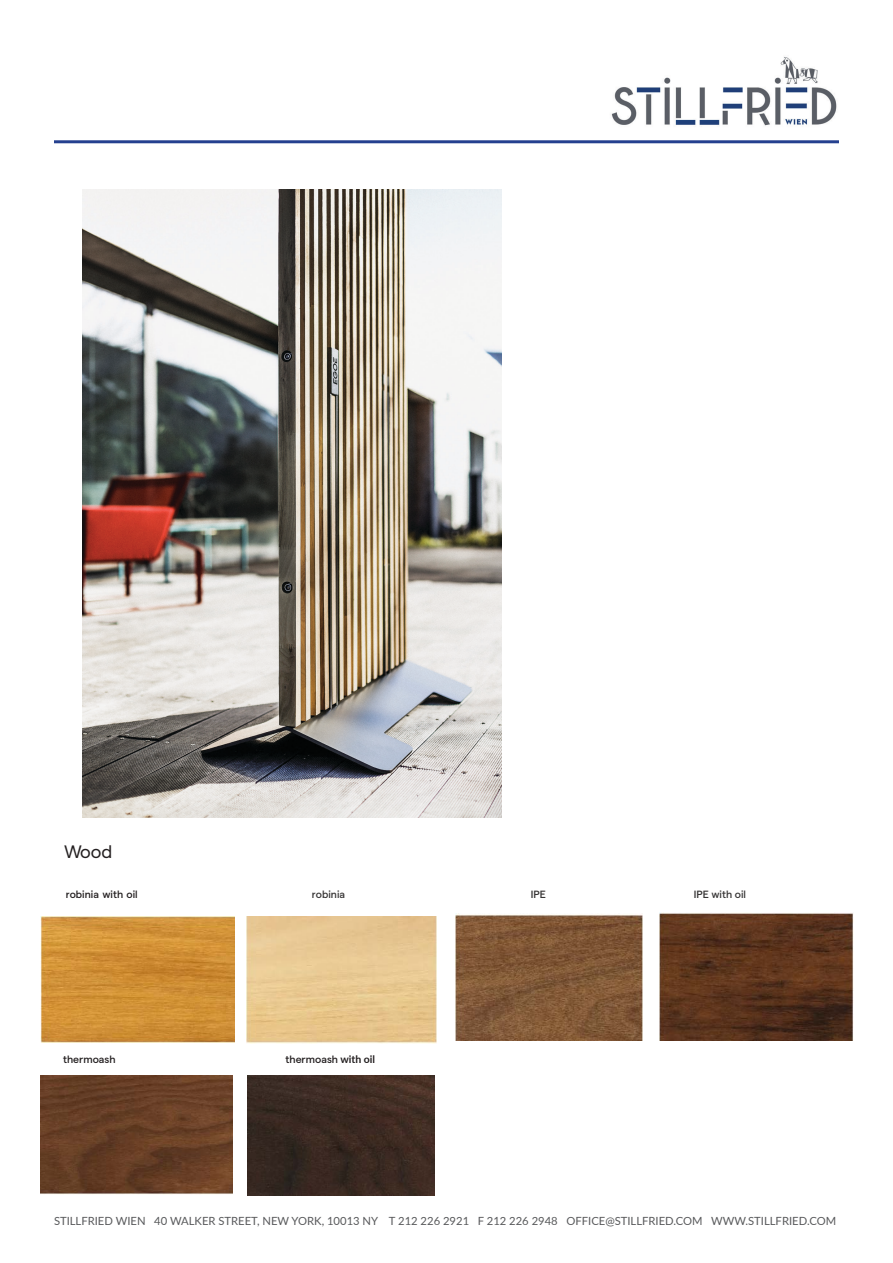
<style>
.page{position:relative;width:893px;height:1263px;background:#fff}
.page>*{position:absolute;margin:0;border:0;box-sizing:border-box;transform-origin:0 0}
.t1{font:18px "Matter";color:#231f20}
.t2{font:11.25px "Lato";color:#58595b}
.t3{font:500 10.5px "Matter";color:#231f20}
.t4{font:500 10.5px "Matter";color:#373535}
.s1{font-family:"Lato";font-weight:700}
</style>
<div class="page">
<img style="left:611px;top:56px;width:226px;height:70px">
<hr style="left:54px;top:140px;width:785px;height:3px;background:#25408f">
<img style="left:83px;top:189px;width:419px;height:629px">
<img style="left:40px;top:916px;width:194px;height:126px">
<img style="left:660px;top:913px;width:193px;height:128px">
<img style="left:456px;top:913px;width:186px;height:127px">
<img style="left:247px;top:917px;width:190px;height:127px">
<img style="left:41px;top:1076px;width:192px;height:119px">
<img style="left:248px;top:1075px;width:187px;height:120px">
<h1 class="t1" style="left:64px;top:838px;width:50px">Wood</h1>
<p class="t3" style="left:66px;top:886px;width:74px">robinia with oil</p>
<p class="t4" style="left:312px;top:886px;width:35px">robinia</p>
<p class="t4" style="left:531px;top:886px;width:16px">IPE</p>
<p class="t4" style="left:694px;top:886px;width:54px">IPE with oil</p>
<p class="t3" style="left:63px;top:1052px;width:54px">thermoash</p>
<p class="t3" style="left:285px;top:1052px;width:91px">thermoash <span class="s1">with oil</span></p>
<p class="t2" style="left:54px;top:1213px;width:784px">STILLFRIED WIEN 40 WALKER STREET, NEW YORK, 10013 NY T 212 226 2921 F 212 226 2948 OFFICE@STILLFRIED.COM WWW.STILLFRIED.COM</p>
</div>
